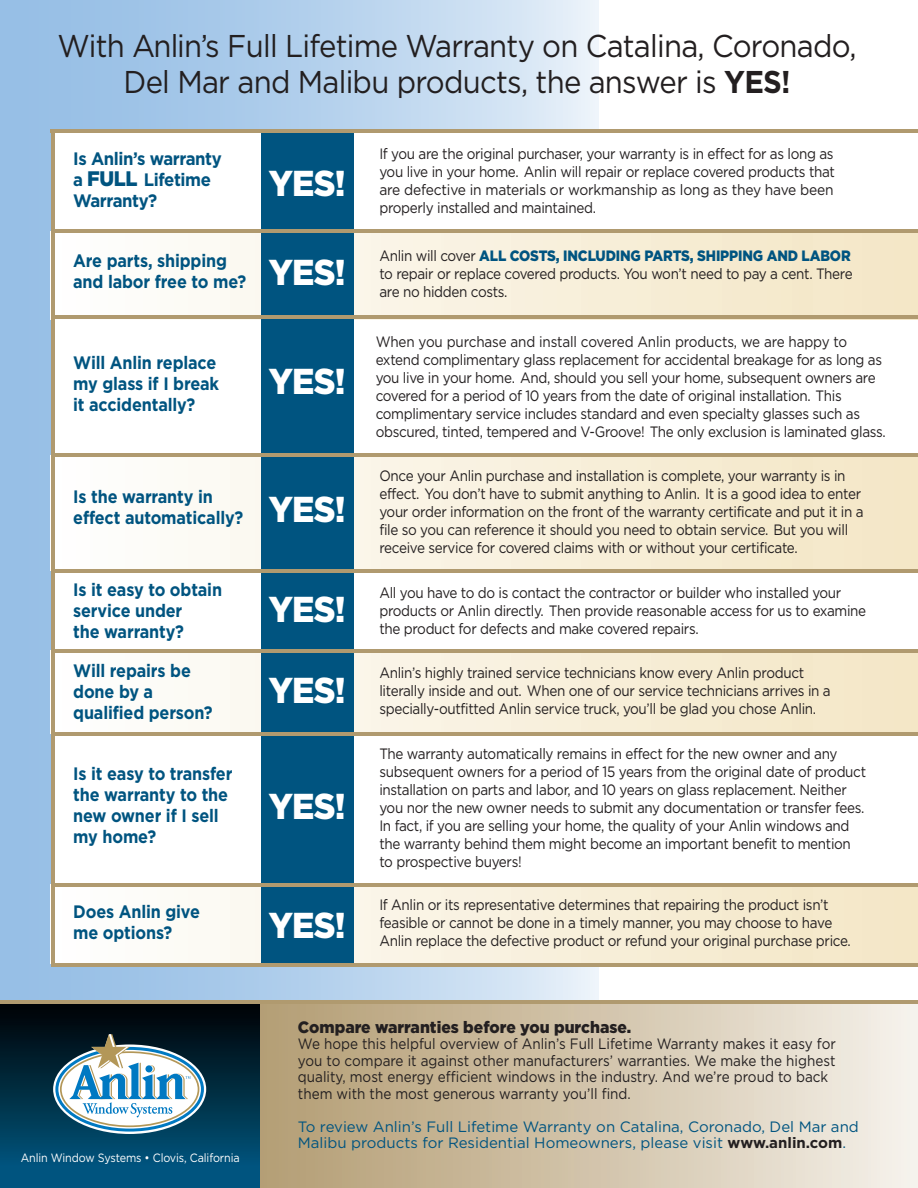
<style>
.page{position:relative;width:918px;height:1188px;background:#fff}
.page>*{position:absolute;margin:0;border:0;box-sizing:border-box;transform-origin:0 0}
.t1{font:900 36px "Gotham";color:#fff;scale:.93 1}
.t2{font:31.5px/36px "Gotham";letter-spacing:-.025em;color:#231f20;text-align:center;scale:.93 1}
.t3{font:700 18px/21px "Gotham";letter-spacing:-.01em;color:#005480;scale:.9 1}
.t4{font:700 18px/21px "Gotham";letter-spacing:-.01em;color:#005480;scale:.93 1}
.t5{font:900 16.5px "Gotham";color:#231f20;scale:.95 1}
.t6{font:15px/18px "Gotham";letter-spacing:-.025em;color:#231f20;scale:.9 1}
.t7{font:15px/16.5px "Gotham";color:#231f20;scale:.9 1}
.t8{font:15px/16.5px "Gotham";color:#005480}
.t9{font:12px "Gotham";letter-spacing:-.01em;color:#fff;scale:.9 1}
.s1{font-weight:700}
.s2{font-weight:900;font-size:21px}
.s3{font-weight:900;color:#005480}
.s4{font-weight:700;color:#231f20}
</style>
<div class="page">
<div style="left:0;top:0;width:599px;height:1188px;background:linear-gradient(to right,#8cb8e3,#e0ecf7)"></div>
<div style="left:214px;top:1003px;width:704px;height:185px;background:linear-gradient(to right,#ae9669,#f4efe8)"></div>
<div style="left:53px;top:132px;width:865px;height:829px;background:#fff"></div>
<div style="left:0;top:1001px;width:260px;height:187px;background:linear-gradient(to bottom,#000102,#005d89)"></div>
<svg style="left:54px;top:457px;width:864px;height:113px"></svg>
<svg style="left:54px;top:653px;width:864px;height:79px"></svg>
<svg style="left:54px;top:887px;width:864px;height:76px"></svg>
<svg style="left:54px;top:233px;width:864px;height:87px"></svg>
<div style="left:262px;top:132px;width:92px;height:833px;background:#005480"></div>
<hr style="left:54px;top:230px;width:864px;height:3px;background:#b09a6f">
<hr style="left:51px;top:130px;width:867px;height:3px;background:#b09a6f">
<hr style="left:53px;top:963px;width:865px;height:4px;background:#b09a6f">
<hr style="left:54px;top:315px;width:864px;height:4px;background:#b09a6f">
<hr style="left:51px;top:133px;width:3px;height:834px;background:#b09a6f">
<hr style="left:54px;top:454px;width:864px;height:3px;background:#b09a6f">
<hr style="left:54px;top:570px;width:864px;height:3px;background:#b09a6f">
<hr style="left:54px;top:649px;width:864px;height:4px;background:#b09a6f">
<hr style="left:54px;top:883px;width:864px;height:4px;background:#b09a6f">
<hr style="left:0;top:1000px;width:918px;height:4px;background:#b09a6f">
<hr style="left:54px;top:732px;width:864px;height:3px;background:#b09a6f">
<svg style="left:53px;top:1044px;width:153px;height:90px"></svg>
<div style="left:55px;top:1047px;width:149px;height:85px;border:3px solid #0079c2;border-radius:50%"></div>
<svg style="left:69px;top:1034px;width:122px;height:83px"></svg>
<h2 class="t2" style="left:58px;top:27px;width:861px">With Anlin’s Full Lifetime Warranty on Catalina, Coronado,<br>Del Mar and Malibu products, the answer is <span class="s1">YES!</span></h2>
<p class="t4" style="left:73px;top:148px;width:161px">Is Anlin’s warranty a <span class="s2">FULL</span> Lifetime<br>Warranty?</p>
<p class="t3" style="left:73px;top:250px;width:194px">Are parts, shipping and labor free to me?</p>
<h1 class="t1" style="left:269px;top:163px;width:84px">YES!</h1>
<h1 class="t1" style="left:269px;top:251px;width:84px">YES!</h1>
<p class="t3" style="left:73px;top:352px;width:164px">Will Anlin replace my glass if I break it accidentally?</p>
<h1 class="t1" style="left:269px;top:360px;width:84px">YES!</h1>
<p class="t3" style="left:73px;top:485px;width:190px">Is the warranty in effect automatically?</p>
<p class="t3" style="left:73px;top:579px;width:167px">Is it easy to obtain service under<br>the warranty?</p>
<p class="t3" style="left:73px;top:660px;width:157px">Will repairs be done by a qualified person?</p>
<p class="t3" style="left:73px;top:762px;width:178px">Is it easy to transfer the warranty to the new owner if I sell my home?</p>
<p class="t3" style="left:73px;top:901px;width:142px">Does Anlin give me options?</p>
<h1 class="t1" style="left:269px;top:489px;width:84px">YES!</h1>
<h1 class="t1" style="left:269px;top:589px;width:84px">YES!</h1>
<h1 class="t1" style="left:269px;top:670px;width:84px">YES!</h1>
<h1 class="t1" style="left:269px;top:785px;width:84px">YES!</h1>
<h1 class="t1" style="left:269px;top:904px;width:84px">YES!</h1>
<p class="t6" style="left:379px;top:144px;width:508px;text-align:justify">If you are the original purchaser, your warranty is in effect for as long as you live in your home. Anlin will repair or replace covered products that are defective in materials or workmanship as long as they have been properly installed and maintained.</p>
<p class="t6" style="left:379px;top:246px;width:527px">Anlin will cover <span class="s3">ALL COSTS, INCLUDING PARTS, SHIPPING AND LABOR </span>to repair or replace covered products. You won’t need to pay a cent. There are no hidden costs.</p>
<p class="t6" style="left:376px;top:332px;width:568px">When you purchase and install covered Anlin products, we are happy to extend complimentary glass replacement for accidental breakage for as long as you live in your home. And, should you sell your home, subsequent owners are covered for a period of 10 years from the date of original installation. This complimentary service includes standard and even specialty glasses such as obscured, tinted, tempered and V-Groove! The only exclusion is laminated glass.</p>
<p class="t6" style="left:379px;top:467px;width:539px">Once your Anlin purchase and installation is complete, your warranty is in effect. You don’t have to submit anything to Anlin. It is a good idea to enter your order information on the front of the warranty certificate and put it in a file so you can reference it should you need to obtain service. But you will receive service for covered claims with or without your certificate.</p>
<p class="t6" style="left:379px;top:584px;width:543px">All you have to do is contact the contractor or builder who installed your products or Anlin directly. Then provide reasonable access for us to examine the product for defects and make covered repairs.</p>
<p class="t6" style="left:379px;top:663px;width:503px">Anlin’s highly trained service technicians know every Anlin product literally inside and out. When one of our service technicians arrives in a specially-outfitted Anlin service truck, you’ll be glad you chose Anlin.</p>
<p class="t6" style="left:379px;top:744px;width:542px">The warranty automatically remains in effect for the new owner and any subsequent owners for a period of 15 years from the original date of product installation on parts and labor, and 10 years on glass replacement. Neither you nor the new owner needs to submit any documentation or transfer fees.<br>In fact, if you are selling your home, the quality of your Anlin windows and the warranty behind them might become an important benefit to mention to prospective buyers!</p>
<p class="t6" style="left:379px;top:896px;width:525px">If Anlin or its representative determines that repairing the product isn’t feasible or cannot be done in a timely manner, you may choose to have<br>Anlin replace the defective product or refund your original purchase price.</p>
<p class="t9" style="left:21px;top:1151px;width:245px">Anlin Window Systems • Clovis, California</p>
<p class="t5" style="left:298px;top:1017px;width:352px">Compare warranties before you purchase.</p>
<p class="t7" style="left:298px;top:1035px;width:599px">We hope this helpful overview of Anlin’s Full Lifetime Warranty makes it easy for you to compare it against other manufacturers’ warranties. We make the highest quality, most energy efficient windows in the industry. And we’re proud to back them with the most generous warranty you’ll find.</p>
<p class="t8" style="left:298px;top:1118px;width:562px">To review Anlin’s Full Lifetime Warranty on Catalina, Coronado, Del Mar and<br>Malibu products for Residential Homeowners, please visit <span class="s4">www.anlin.com</span>.</p>
</div>
